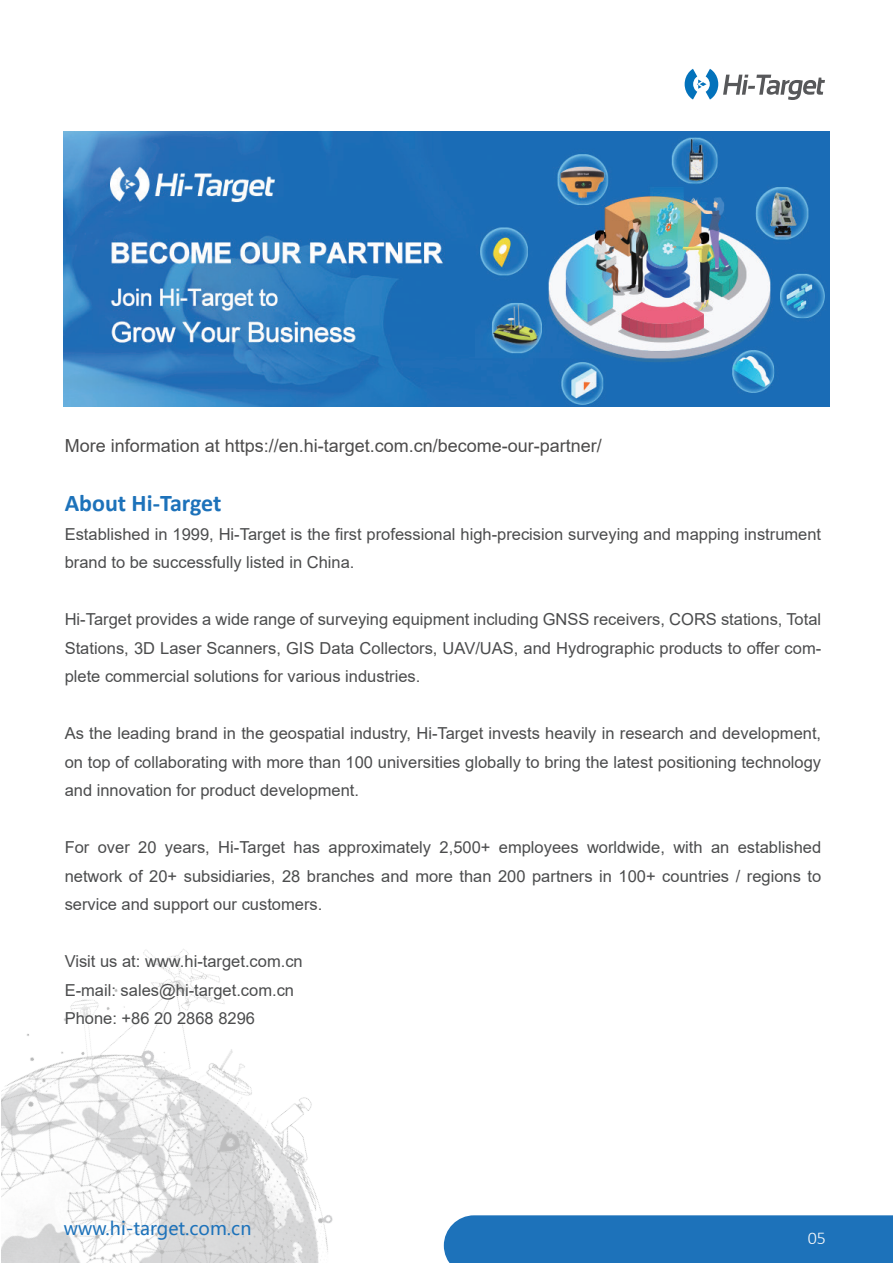
<style>
.page{position:relative;width:893px;height:1263px;background:#fff}
.page>*{position:absolute;margin:0;border:0;box-sizing:border-box;transform-origin:0 0}
.t1{font:700 24px "Calibri";color:#1d72ba}
.t2{font:18px "Arial";color:#4c4b4b}
.t3{font:18px "Microsoft Ya Hei";color:#1d72ba}
.t4{font:300 18px "Calibri";color:#fbfbfc}
.t5{font:16.5px/28.5px "Arial";color:#4b4c4d;text-align:justify}
</style>
<div class="page">
<div style="left:444px;top:1215px;width:449px;height:48px;background:#1d72ba"></div>
<img style="left:1px;top:949px;width:332px;height:314px">
<svg style="left:685px;top:69px;width:140px;height:31px"></svg>
<img style="left:63px;top:132px;width:767px;height:275px">
<p class="t2" style="left:65px;top:433px;width:539px">More information at https://en.hi-target.com.cn/become-our-partner/</p>
<h1 class="t1" style="left:65px;top:486px;width:158px">About Hi-Target</h1>
<p class="t5" style="left:65px;top:519px;width:758px">Established in 1999, Hi-Target is the first professional high-precision surveying and mapping instrument brand to be successfully listed in China.</p>
<p class="t5" style="left:65px;top:605px;width:758px">Hi-Target provides a wide range of surveying equipment including GNSS receivers, CORS stations, Total Stations, 3D Laser Scanners, GIS Data Collectors, UAV/UAS, and Hydrographic products to offer com&shy;plete commercial solutions for various industries.</p>
<p class="t5" style="left:65px;top:719px;width:758px">As the leading brand in the geospatial industry, Hi-Target invests heavily in research and development, on top of collaborating with more than 100 universities globally to bring the latest positioning technology and innovation for product development.</p>
<p class="t5" style="left:65px;top:833px;width:758px">For over 20 years, Hi-Target has approximately 2,500+ employees worldwide, with an established network of 20+ subsidiaries, 28 branches and more than 200 partners in 100+ countries / regions to service and support our customers.</p>
<p class="t5" style="left:65px;top:947px;width:240px;text-align:left">Visit us at: www.hi-target.com.cn<br>E-mail: sales@hi-target.com.cn<br>Phone: +86 20 2868 8296</p>
<p class="t3" style="left:64px;top:1216px;width:189px">www.hi-target.com.cn</p>
<p class="t4" style="left:808px;top:1227px;width:20px">05</p>
</div>
